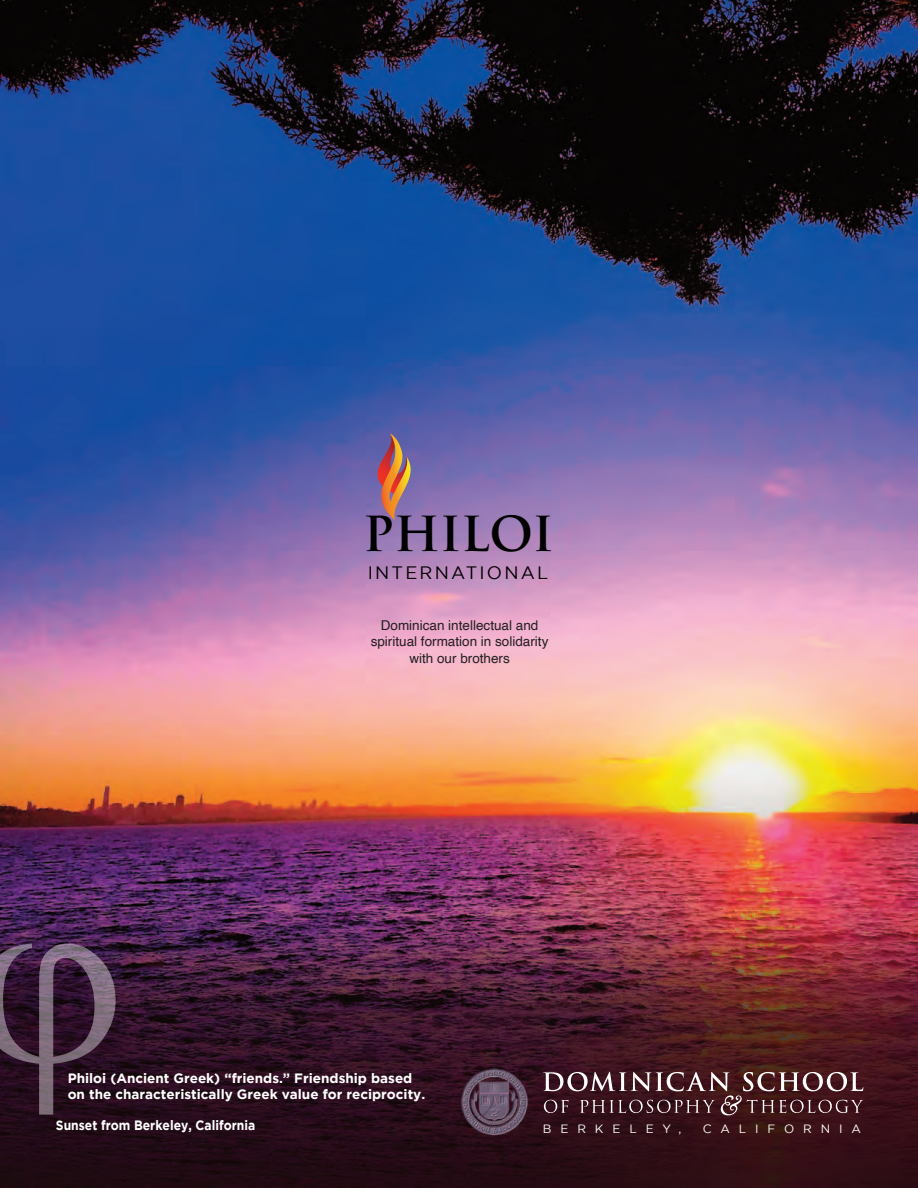
<style>
.page{position:relative;width:918px;height:1188px;background:#fff}
.page>*{position:absolute;margin:0;border:0;box-sizing:border-box;transform-origin:0 0}
.t1{font:700 47.1px "Trajan Pro";color:#000}
.t2{font:18px "Gotham";letter-spacing:.12em;color:#000}
.t3{font:700 13.5px/16.2px "Gotham";color:#fff}
.t4{font:13.5px/16.5px "Helvetica";color:#231f20;text-align:center}
.t5{font:700 13.5px "Gotham";color:#fff;scale:.9 1}
.t6{font:12px "Gotham";letter-spacing:.74em;color:#fff}
</style>
<div class="page">
<img style="left:0;top:0;width:918px;height:1188px">
<svg style="left:363px;top:433px;width:54px;height:87px;background:#946c84"></svg>
<svg style="left:543px;top:1072px;width:320px;height:43px;background:#5f3d42"></svg>
<svg style="left:0;top:944px;width:116px;height:171px;background:#462e42"></svg>
<p class="t1" style="left:363px;top:508px;width:192px">PHILOI</p>
<p class="t2" style="left:368px;top:566px;width:182px">INTERNATIONAL</p>
<p class="t4" style="left:381px;top:618px;width:159px">Dominican intellectual and</p>
<p class="t4" style="left:371px;top:635px;width:179px">spiritual formation in solidarity with our brothers</p>
<p class="t3" style="left:68px;top:1071px;width:359px">Philoi (Ancient Greek) “friends.” Friendship based on the characteristically Greek value for reciprocity.</p>
<p class="t5" style="left:56px;top:1120px;width:223px">Sunset from Berkeley, California</p>
<p class="t6" style="left:543px;top:1125px;width:140px">BERKELEY,</p>
<p class="t6" style="left:703px;top:1125px;width:160px">CALIFORNIA</p>
</div>
